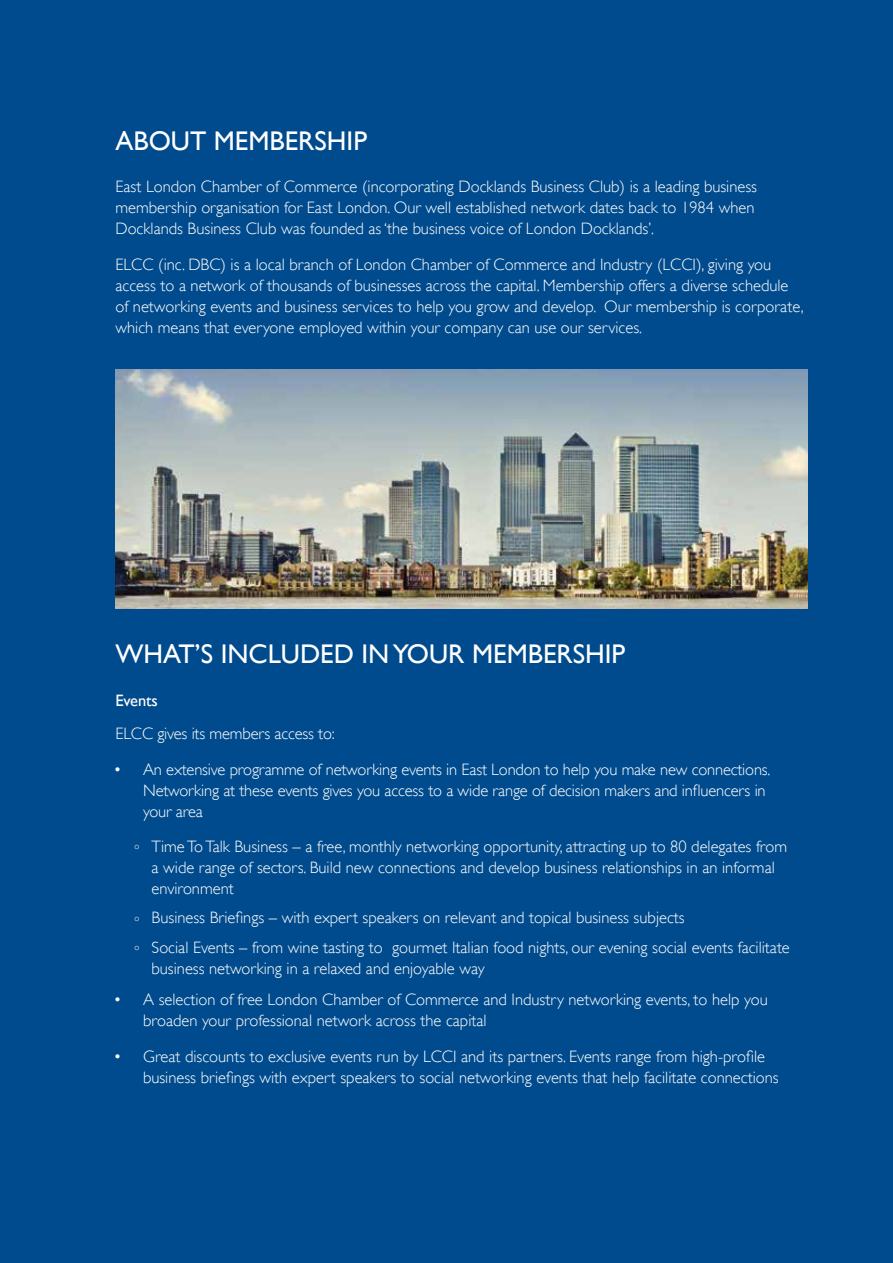
<style>
.page{position:relative;width:893px;height:1263px;background:#004b8d}
.page>*{position:absolute;margin:0;border:0;box-sizing:border-box;transform-origin:0 0}
.t1{font:27px "Gill Sans";color:#fff}
.t2{font:300 16.5px/21px "Gill Sans";color:#fff}
.t3{font:16.5px "Gill Sans";letter-spacing:-.01em;color:#fff}
.s1{font-size:9px}
</style>
<div class="page">
<img style="left:116px;top:369px;width:692px;height:240px">
<h1 class="t1" style="left:115px;top:125px;width:253px">ABOUT MEMBERSHIP</h1>
<p class="t2" style="left:115px;top:176px;width:643px">East London Chamber of Commerce (incorporating Docklands Business Club) is a leading business membership organisation for East London. Our well established network dates back to 1984 when<br>Docklands Business Club was founded as ‘the business voice of London Docklands’.</p>
<p class="t2" style="left:115px;top:254px;width:11px">ELCC</p>
<p class="t2" style="left:158px;top:254px;width:42px">(inc. DBC</p>
<p class="t2" style="left:221px;top:254px;width:451px">) is a local branch of London Chamber of Commerce and I ndustry (LCCI</p>
<p class="t2" style="left:115px;top:254px;width:690px;text-indent:581px">), giving you access to a network of thousands of businesses across the capital. Membership offers a diverse schedule of networking events and business services to help you grow and develop. Our membership is corporate, which means that everyone employed within your company can use our services.</p>
<h1 class="t1" style="left:115px;top:638px;width:511px">WHAT’S INCLUDED IN YOUR MEMBERSHIP</h1>
<p class="t3" style="left:115px;top:690px;width:44px">Events</p>
<p class="t2" style="left:115px;top:723px;width:10px">ELCC</p>
<p class="t2" style="left:157px;top:723px;width:179px">gives its members access to:</p>
<p class="t2" style="left:143px;top:759px;width:629px;text-indent:-30px">• An extensive programme of networking events in East London to help you make new connections.<br>Networking at these events gives you access to a wide range of decision makers and influencers in your area</p>
<p class="t2" style="left:152px;top:835px;width:637px;text-indent:-17px"><span class="s1">o</span> Time To Talk Business – a free, monthly networking opportunity, attracting up to 80 delegates from a wide range of sectors. Build new connections and develop business relationships in an informal environment</p>
<p class="t2" style="left:135px;top:903px;width:657px;line-height:29.5px"><span class="s1">o</span> Business Briefings – with expert speakers on relevant and topical business subjects<br><span class="s1">o</span> Social Events – from wine tasting to gourmet Italian food nights, our evening social events facilitate</p>
<p class="t2" style="left:152px;top:957px;width:335px">business networking in a relaxed and enjoyable way</p>
<p class="t2" style="left:143px;top:988px;width:626px;text-indent:-30px">• A selection of free London Chamber of Commerce and Industry networking events, to help you broaden your professional network across the capital</p>
<p class="t2" style="left:143px;top:1045px;width:637px;text-indent:-30px">• Great discounts to exclusive events run by LCCI and its partners. Events range from high-profile business briefings with expert speakers to social networking events that help facilitate connections</p>
</div>
